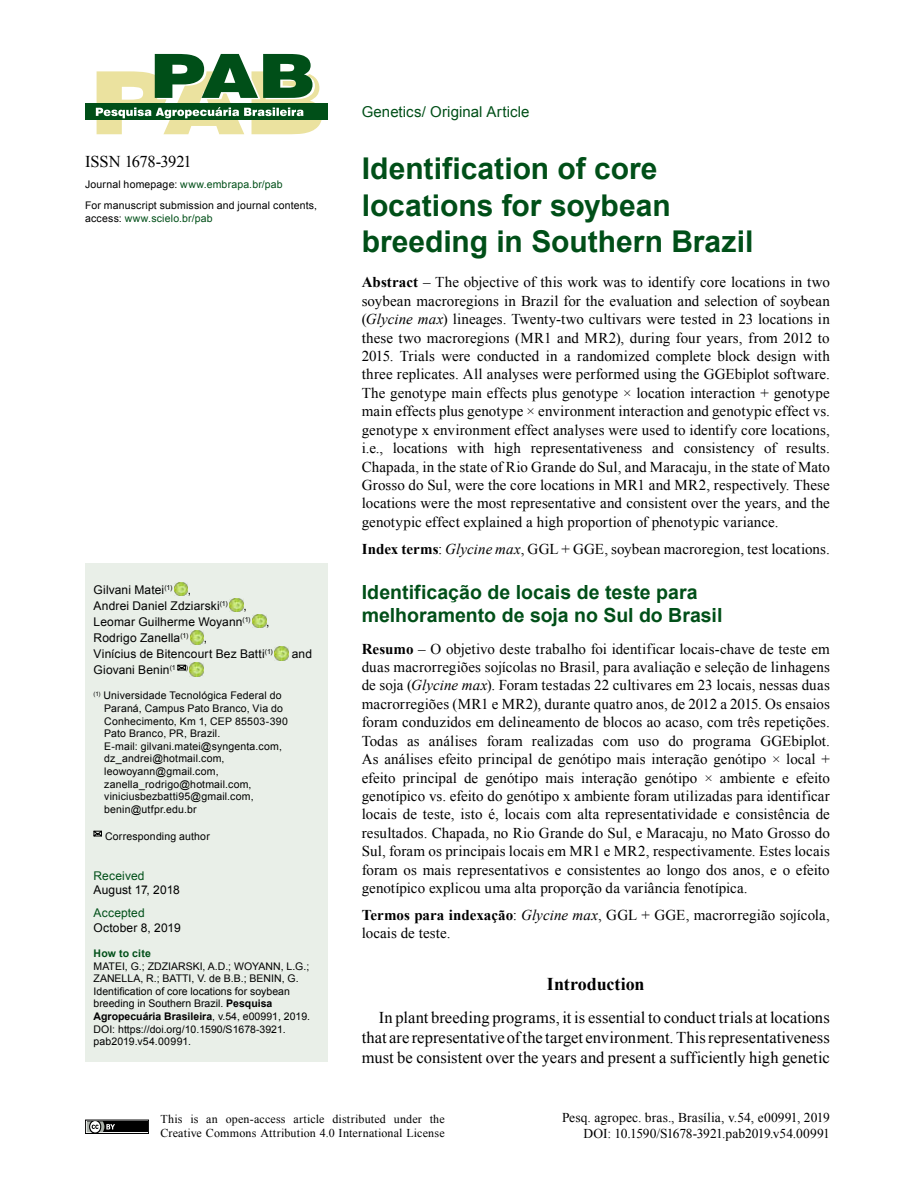
<style>
.page{position:relative;width:915px;height:1191px;background:#fff}
.page>*{position:absolute;margin:0;border:0;box-sizing:border-box;transform-origin:0 0}
.t1{font:700 30px/36.5px "Arial";color:#004f18}
.t2{font:700 19.5px/23.9px "Arial";color:#004f18}
.t3{font:700 18px "Times New Roman";letter-spacing:-.005em;color:#000}
.t4{font:16.5px/20.2px "Times New Roman";color:#000;text-align:justify}
.t5{font:16.5px "Times New Roman";letter-spacing:-.03em;color:#000}
.t6{font:15px/18.5px "Times New Roman";letter-spacing:.005em;color:#000;text-align:justify}
.t7{font:15px "Arial";letter-spacing:.005em;color:#004f18}
.t8{font:13.5px/16.2px "Times New Roman";letter-spacing:.005em;color:#000;text-align:right}
.t9{font:12px/16px "Arial";letter-spacing:.01em;color:#000}
.t10{font:12px/14.4px "Times New Roman";letter-spacing:.015em;color:#000}
.t11{font:12px "Arial";letter-spacing:.01em;color:#004f18}
.t12{font:10.5px/12.6px "Arial";letter-spacing:.015em;color:#000}
.t13{font:10.5px "Arial";letter-spacing:.02em;color:#004f18}
.t14{font:700 10.5px "Arial";letter-spacing:.02em;color:#004f18}
.t15{font:6.9px "Arial";color:#000}
.s1{color:#004f18}
.s2{color:#000}
.s3{font-weight:700}
.s4{font-style:italic}
</style>
<div class="page">
<div style="left:85px;top:1119px;width:64px;height:15px;border:1px solid #000"></div>
<div style="left:87px;top:1121px;width:60px;height:11px;background:#000"></div>
<svg style="left:85px;top:1119px;width:30px;height:15px"></svg>
<div style="left:85px;top:104px;width:242px;height:16px;background:#004f18"></div>
<svg style="left:96px;top:54px;width:226px;height:80px"></svg>
<div style="left:85px;top:563px;width:242px;height:499px;background:#e9efe8"></div>
<img style="left:174px;top:582px;width:14px;height:14px">
<img style="left:230px;top:598px;width:13px;height:14px">
<img style="left:252px;top:614px;width:14px;height:14px">
<img style="left:190px;top:630px;width:14px;height:14px">
<img style="left:275px;top:646px;width:13px;height:14px">
<svg style="left:177px;top:665px;width:9px;height:5px"></svg>
<img style="left:190px;top:662px;width:13px;height:14px">
<svg style="left:94px;top:831px;width:8px;height:5px"></svg>
<p class="t5" style="left:85px;top:150px;width:108px">ISSN 1678-3921</p>
<p class="t12" style="left:85px;top:174px;width:233px;line-height:21.1px">Journal homepage: <span class="s1">www.embrapa.br/pab<br></span>For manuscript submission and journal contents,</p>
<p class="t13" style="left:85px;top:211px;width:129px"><span class="s2">access:</span> www.scielo.br/pab</p>
<p class="t9" style="left:94px;top:582px;width:80px">Gilvani Matei<sup>(1)</sup></p>
<p class="t9" style="left:94px;top:582px;width:136px;text-indent:94px">,<br>Andrei Daniel Zdziarski<sup>(1)</sup></p>
<p class="t9" style="left:94px;top:598px;width:158px;text-indent:150px">,<br>Leomar Guilherme Woyann<sup>(1)</sup></p>
<p class="t9" style="left:266px;top:614px;width:5px">,</p>
<p class="t9" style="left:94px;top:630px;width:96px">Rodrigo Zanella<sup>(1)</sup></p>
<p class="t9" style="left:94px;top:630px;width:181px;text-indent:110px">,<br>Vinícius de Bitencourt Bez Batti<sup>(1)</sup></p>
<p class="t9" style="left:292px;top:646px;width:22px">and</p>
<p class="t9" style="left:94px;top:662px;width:83px">Giovani Benin<sup>(1</sup></p>
<p class="t15" style="left:186px;top:663px;width:4px">)</p>
<p class="t12" style="left:104px;top:689px;width:185px;text-indent:-11px"><sup>(1)</sup> Universidade Tecnológica Federal do<br>Paraná, Campus Pato Branco, Via do<br>Conhecimento, Km 1, CEP 85503-390<br>Pato Branco, PR, Brazil.<br>E-mail: gilvani.matei@syngenta.com, dz_andrei@hotmail.com, leowoyann@gmail.com, zanella_rodrigo@hotmail.com, viniciusbezbatti95@gmail.com, benin@utfpr.edu.br</p>
<p class="t12" style="left:105px;top:830px;width:106px">Corresponding author</p>
<p class="t11" style="left:94px;top:867px;width:52px">Received</p>
<p class="t9" style="left:94px;top:882px;width:88px">August 17, 2018</p>
<p class="t11" style="left:94px;top:905px;width:53px">Accepted</p>
<p class="t9" style="left:94px;top:919px;width:88px">October 8, 2019</p>
<p class="t14" style="left:94px;top:946px;width:59px">How to cite</p>
<p class="t12" style="left:94px;top:959px;width:218px">MATEI, G.; ZDZIARSKI, A.D.; WOYANN, L.G.; ZANELLA, R.; BATTI, V. de B.B.; BENIN, G.<br>Identification of core locations for soybean breeding in Southern Brazil. <span class="s3">Pesquisa Agropecuária Brasileira</span>, v.54, e00991, 2019.<br>DOI: https://doi.org/10.1590/S1678-3921. pab2019.v54.00991.</p>
<p class="t7" style="left:361px;top:102px;width:169px">Genetics/ Original Article</p>
<h1 class="t1" style="left:361px;top:151px;width:393px">Identification of core locations for soybean breeding in Southern Brazil</h1>
<p class="t6" style="left:361px;top:273px;width:469px"><span class="s3">Abstract</span> – The objective of this work was to identify core locations in two soybean macroregions in Brazil for the evaluation and selection of soybean (<span class="s4">Glycine max</span>) lineages. Twenty-two cultivars were tested in 23 locations in these two macroregions (MR1 and MR2), during four years, from 2012 to 2015. Trials were conducted in a randomized complete block design with three replicates. All analyses were performed using the GGEbiplot software.<br>The genotype main effects plus genotype × location interaction + genotype main effects plus genotype × environment interaction and genotypic effect vs. genotype x environment effect analyses were used to identify core locations, i.e., locations with high representativeness and consistency of results.<br>Chapada, in the state of Rio Grande do Sul, and Maracaju, in the state of Mato Grosso do Sul, were the core locations in MR1 and MR2, respectively. These locations were the most representative and consistent over the years, and the genotypic effect explained a high proportion of phenotypic variance.</p>
<p class="t6" style="left:361px;top:539px;width:469px"><span class="s3">Index terms</span>: <span class="s4">Glycine max</span>, GGL + GGE, soybean macroregion, test locations.</p>
<h2 class="t2" style="left:361px;top:580px;width:362px">Identificação de locais de teste para melhoramento de soja no Sul do Brasil</h2>
<p class="t6" style="left:361px;top:639px;width:469px"><span class="s3">Resumo</span> – O objetivo deste trabalho foi identificar locais-chave de teste em duas macrorregiões sojícolas no Brasil, para avaliação e seleção de linhagens de soja (<span class="s4">Glycine max</span>). Foram testadas 22 cultivares em 23 locais, nessas duas macrorregiões (MR1 e MR2), durante quatro anos, de 2012 a 2015. Os ensaios foram conduzidos em delineamento de blocos ao acaso, com três repetições.<br>Todas as análises foram realizadas com uso do programa GGEbiplot.<br>As análises efeito principal de genótipo mais interação genótipo × local + efeito principal de genótipo mais interação genótipo × ambiente e efeito genotípico vs. efeito do genótipo x ambiente foram utilizadas para identificar locais de teste, isto é, locais com alta representatividade e consistência de resultados. Chapada, no Rio Grande do Sul, e Maracaju, no Mato Grosso do Sul, foram os principais locais em MR1 e MR2, respectivamente. Estes locais foram os mais representativos e consistentes ao longo dos anos, e o efeito genotípico explicou uma alta proporção da variância fenotípica.</p>
<p class="t6" style="left:361px;top:905px;width:469px"><span class="s3">Termos para indexação</span>: <span class="s4">Glycine max</span>, GGL + GGE, macrorregião sojícola, locais de teste.</p>
<p class="t3" style="left:546px;top:971px;width:99px">Introduction</p>
<p class="t4" style="left:361px;top:1007px;width:469px;text-indent:17px">In plant breeding programs, it is essential to conduct trials at locations that are representative of the target environment. This representativeness must be consistent over the years and present a sufficiently high genetic</p>
<p class="t10" style="left:160px;top:1111px;width:286px">This is an open-access article distributed under the<br>Creative Commons Attribution 4.0 International License</p>
<p class="t8" style="left:562px;top:1109px;width:269px">Pesq. agropec. bras., Brasília, v.54, e00991, 2019<br>DOI: 10.1590/S1678-3921.pab2019.v54.00991</p>
</div>
